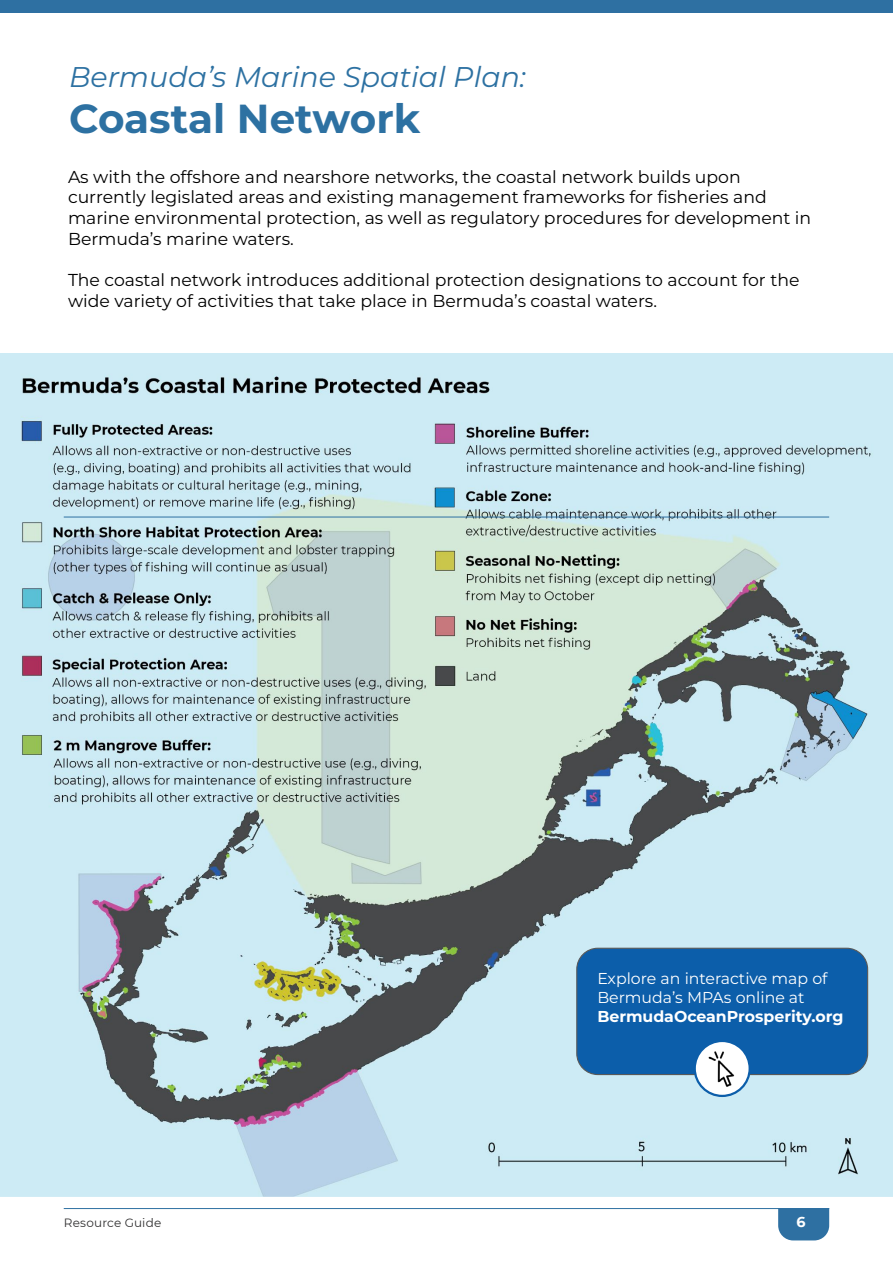
<style>
.page{position:relative;width:893px;height:1263px;background:#fff}
.page>*{position:absolute;margin:0;border:0;box-sizing:border-box;transform-origin:0 0}
.t1{font:700 40.5px "Montserrat";color:#2d71a2}
.t2{font:italic 28.5px "Montserrat";color:#2d71a2}
.t3{font:17.25px/20.7px "Montserrat";color:#000}
.t4{font:15.75px/18.9px "Montserrat";color:#fff}
.t5{font:700 15.75px "Montserrat";color:#fff}
.t6{font:700 14.25px "Montserrat";color:#fff}
.t7{font:12px "Montserrat";letter-spacing:.015em;color:#313031}
</style>
<div class="page">
<div style="left:0;top:0;width:893px;height:13px;background:#2e70a2"></div>
<svg style="left:778px;top:1209px;width:51px;height:31px;background:#3977a7"></svg>
<img style="left:0;top:354px;width:893px;height:843px">
<svg style="left:576px;top:947px;width:293px;height:151px;background:#2a73b3"></svg>
<img style="left:692px;top:1038px;width:60px;height:60px">
<hr style="left:64px;top:517px;width:765px;height:1px;background:#2e70a2">
<hr style="left:64px;top:1208px;width:765px;height:1px;background:#2e70a2">
<h2 class="t2" style="left:69px;top:57px;width:458px">Bermuda’s Marine Spatial Plan:</h2>
<h1 class="t1" style="left:69px;top:89px;width:353px">Coastal Network</h1>
<p class="t3" style="left:68px;top:165px;width:744px">As with the offshore and nearshore networks, the coastal network builds upon currently legislated areas and existing management frameworks for fisheries and marine environmental protection, as well as regulatory procedures for development in Bermuda’s marine waters.</p>
<p class="t3" style="left:68px;top:269px;width:733px">The coastal network introduces additional protection designations to account for the wide variety of activities that take place in Bermuda’s coastal waters.</p>
<p class="t4" style="left:597px;top:969px;width:232px">Explore an interactive map of<br>Bermuda’s MPAs online at</p>
<p class="t5" style="left:597px;top:1005px;width:248px">BermudaOceanProsperity.org</p>
<p class="t7" style="left:64px;top:1214px;width:99px">Resource Guide</p>
<p class="t6" style="left:797px;top:1211px;width:11px">6</p>
</div>
